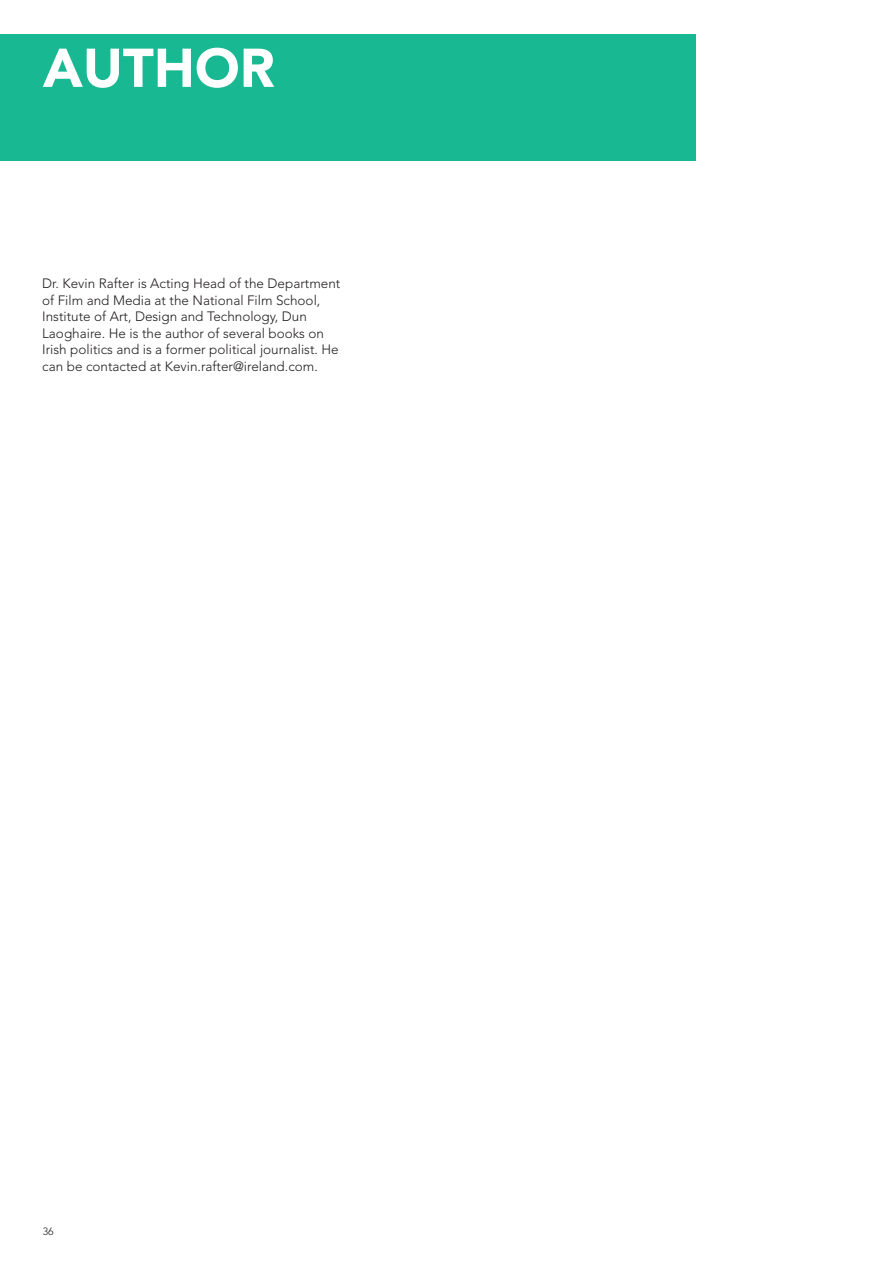
<style>
.page{position:relative;width:893px;height:1263px;background:#fff}
.page>*{position:absolute;margin:0;border:0;box-sizing:border-box;transform-origin:0 0}
.t1{font:900 54px "Avenir LT";color:#fff}
.t2{font:300 13.5px/16.5px "Avenir LT";color:#231f20}
.t3{font:300 10.5px "Avenir LT";color:#231f20}
</style>
<div class="page">
<div style="left:0;top:34px;width:695px;height:127px;background:#18b892"></div>
<h1 class="t1" style="left:43px;top:35px;width:233px">AUTHOR</h1>
<p class="t2" style="left:42px;top:275px;width:300px">Dr. Kevin Rafter is Acting Head of the Department of Film and Media at the National Film School, Institute of Art, Design and Technology, Dun Laoghaire. He is the author of several books on Irish politics and is a former political journalist. He can be contacted at Kevin.rafter@ireland.com.</p>
<p class="t3" style="left:43px;top:1225px;width:12px">36</p>
</div>
